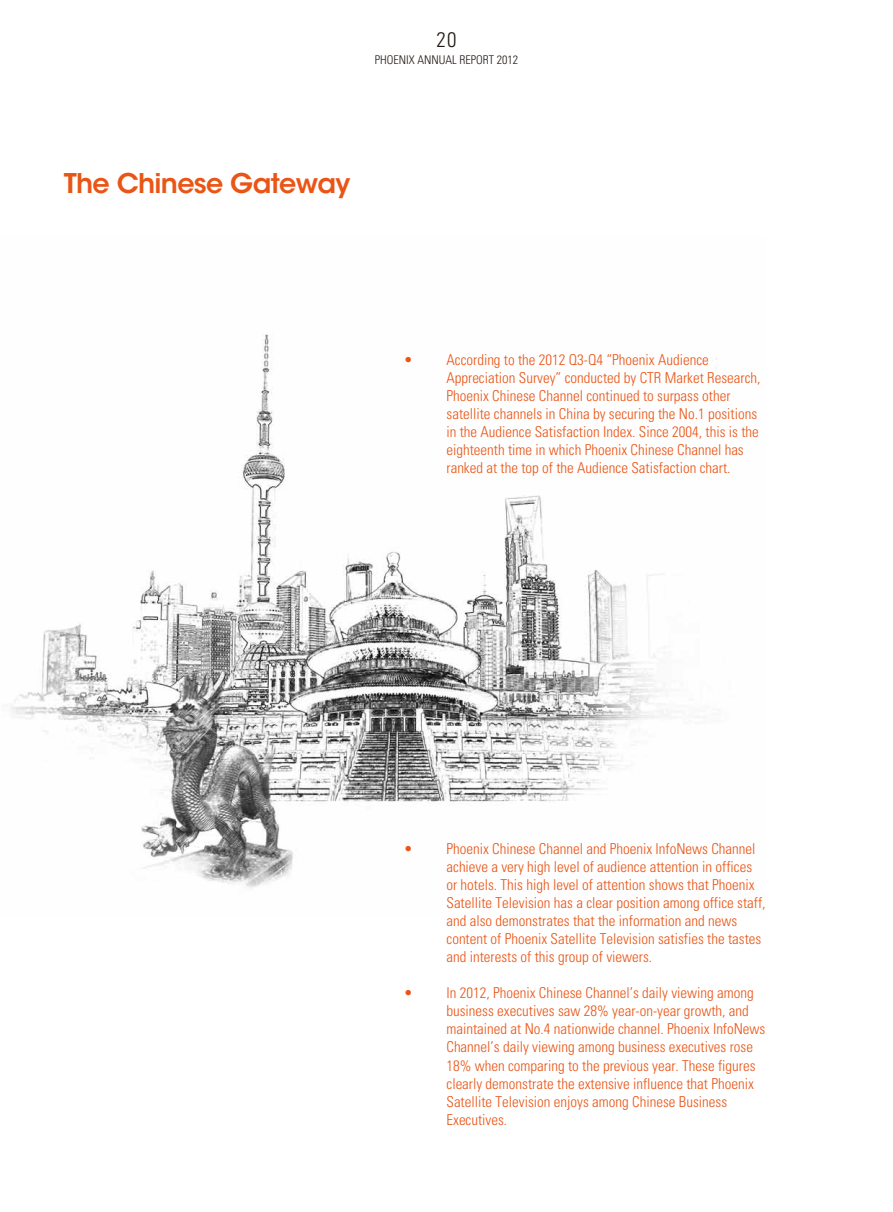
<style>
.page{position:relative;width:893px;height:1212px;background:#fff}
.page>*{position:absolute;margin:0;border:0;box-sizing:border-box;transform-origin:0 0}
.t1{font:600 27px "ITC Avant Garde Std";letter-spacing:-.025em;color:#ea5516}
.t2{font:300 condensed 21px "Univers LT Std";color:#231916}
.t3{font:300 condensed 15px/18px "Univers LT Std";color:#ea5516}
.t4{font:300 condensed 12px "Univers LT Std";color:#231916}
</style>
<div class="page">
<img style="left:11px;top:334px;width:706px;height:554px">
<h2 class="t2" style="left:437px;top:27px;width:21px">20</h2>
<p class="t4" style="left:375px;top:52px;width:145px">PHOENIX ANNUAL REPORT 2012</p>
<h1 class="t1" style="left:64px;top:166px;width:288px">The Chinese Gateway</h1>
<p class="t3" style="left:446px;top:351px;width:316px;text-indent:-43px">• According to the 2012 Q3-Q4 “Phoenix Audience Appreciation Survey” conducted by CTR Market Research, Phoenix Chinese Channel continued to surpass other satellite channels in China by securing the No.1 positions in the Audience Satisfaction Index. Since 2004, this is the eighteenth time in which Phoenix Chinese Channel has ranked at the top of the Audience Satisfaction chart.</p>
<p class="t3" style="left:446px;top:840px;width:320px;text-indent:-43px">• Phoenix Chinese Channel and Phoenix InfoNews Channel achieve a very high level of audience attention in offices or hotels. This high level of attention shows that Phoenix Satellite Television has a clear position among office staff, and also demonstrates that the information and news content of Phoenix Satellite Television satisfies the tastes and interests of this group of viewers.</p>
<p class="t3" style="left:446px;top:984px;width:320px;text-indent:-43px">• In 2012, Phoenix Chinese Channel’s daily viewing among business executives saw 28% year-on-year growth, and maintained at No.4 nationwide channel. Phoenix InfoNews Channel’s daily viewing among business executives rose 18% when comparing to the previous year. These figures clearly demonstrate the extensive influence that Phoenix Satellite Television enjoys among Chinese Business Executives.</p>
</div>
